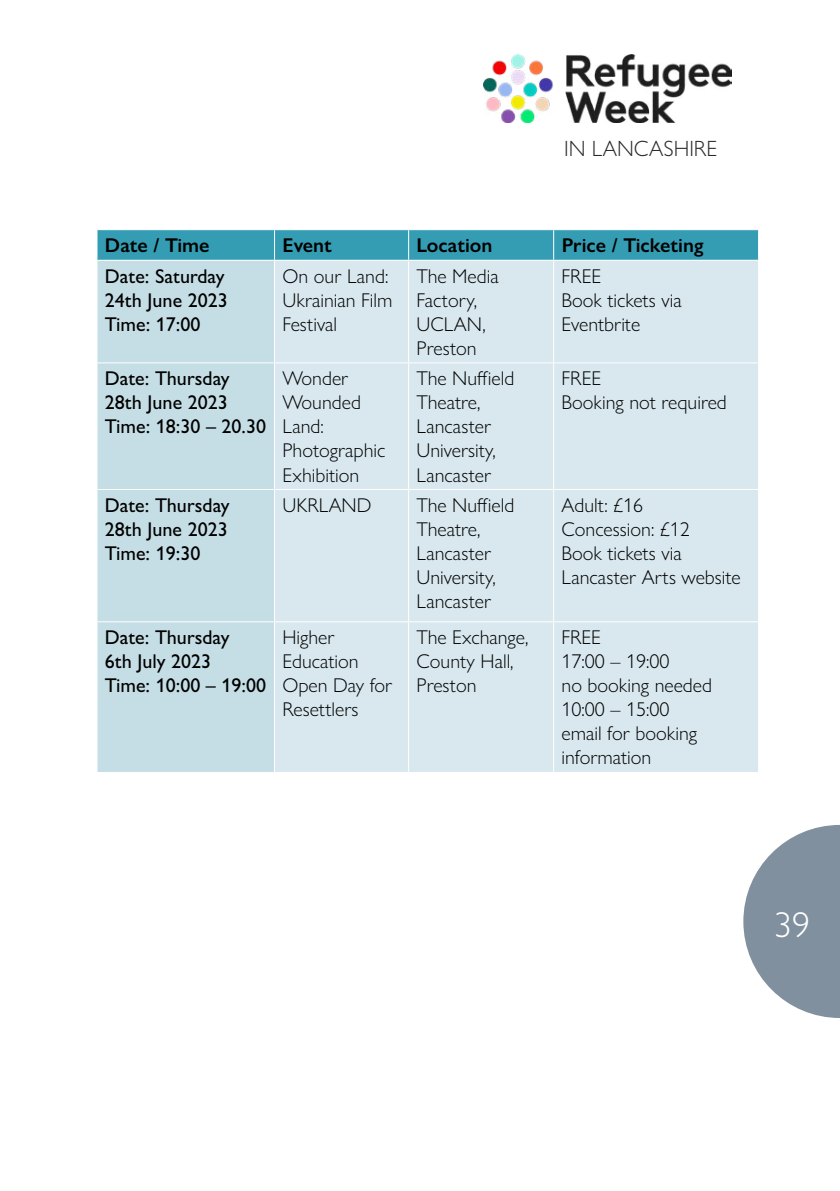
<style>
.page{position:relative;width:840px;height:1191px;background:#fff}
.page>*{position:absolute;margin:0;border:0;box-sizing:border-box;transform-origin:0 0}
.t1{font:300 36px "Gill Sans Nova";color:#fff}
.t2{font:300 22.2px "Gill Sans Nova";color:#292929}
.t3{font:300 20px/24px "Gill Sans Nova";color:#000}
.t4{font:500 20px/24px "Gill Sans Nova";color:#000}
.t5{font:600 20px "Gill Sans Nova";color:#000}
</style>
<div class="page">
<svg style="left:743px;top:825px;width:96px;height:193px"></svg>
<svg style="left:97px;top:230px;width:660px;height:30px;background:#379eb4"></svg>
<div style="left:97px;top:261px;width:177px;height:511px;background:#c5dee5"></div>
<div style="left:275px;top:261px;width:482px;height:511px;background:#d8e8ee"></div>
<hr style="left:274px;top:230px;width:1px;height:30px;background:#fff">
<hr style="left:408px;top:230px;width:1px;height:30px;background:#fff">
<hr style="left:553px;top:230px;width:1px;height:30px;background:#fff">
<hr style="left:408px;top:261px;width:1px;height:101px;background:#fff">
<hr style="left:553px;top:261px;width:1px;height:101px;background:#fff">
<hr style="left:96px;top:362px;width:178px;height:1px;background:#fff">
<hr style="left:274px;top:362px;width:134px;height:1px;background:#fff">
<hr style="left:408px;top:362px;width:145px;height:1px;background:#fff">
<hr style="left:408px;top:363px;width:1px;height:126px;background:#fff">
<hr style="left:553px;top:362px;width:205px;height:1px;background:#fff">
<hr style="left:553px;top:363px;width:1px;height:126px;background:#fff">
<hr style="left:96px;top:489px;width:178px;height:1px;background:#fff">
<hr style="left:274px;top:489px;width:134px;height:1px;background:#fff">
<hr style="left:408px;top:489px;width:145px;height:1px;background:#fff">
<hr style="left:408px;top:490px;width:1px;height:131px;background:#fff">
<hr style="left:553px;top:489px;width:205px;height:1px;background:#fff">
<hr style="left:553px;top:490px;width:1px;height:131px;background:#fff">
<hr style="left:96px;top:621px;width:178px;height:1px;background:#fff">
<hr style="left:274px;top:621px;width:134px;height:1px;background:#fff">
<hr style="left:408px;top:621px;width:145px;height:1px;background:#fff">
<hr style="left:408px;top:622px;width:1px;height:150px;background:#fff">
<hr style="left:553px;top:621px;width:205px;height:1px;background:#fff">
<hr style="left:553px;top:622px;width:1px;height:150px;background:#fff">
<img style="left:483px;top:54px;width:247px;height:68px">
<p class="t2" style="left:564px;top:135px;width:154px">IN LANCASHIRE</p>
<p class="t5" style="left:105px;top:233px;width:106px">Date / Time</p>
<p class="t5" style="left:282px;top:233px;width:51px">Event</p>
<p class="t5" style="left:416px;top:233px;width:77px">Location</p>
<p class="t5" style="left:561px;top:233px;width:143px">Price / Ticketing</p>
<p class="t4" style="left:105px;top:264px;width:124px">Date: Saturday<br>24th June 2023<br>Time: 17:00</p>
<p class="t3" style="left:282px;top:264px;width:111px">On our Land:<br>Ukrainian Film<br>Festival</p>
<p class="t3" style="left:416px;top:264px;width:84px">The Media<br>Factory,<br>UCLAN,<br>Preston</p>
<p class="t3" style="left:561px;top:264px;width:121px">FREE<br>Book tickets via<br>Eventbrite</p>
<p class="t4" style="left:105px;top:366px;width:162px">Date: Thursday<br>28th June 2023<br>Time: 18:30 – 20.30</p>
<p class="t3" style="left:282px;top:366px;width:104px">Wonder<br>Wounded<br>Land:<br>Photographic<br>Exhibition</p>
<p class="t3" style="left:416px;top:366px;width:99px">The Nuffield<br>Theatre,<br>Lancaster<br>University,<br>Lancaster</p>
<p class="t3" style="left:561px;top:366px;width:167px">FREE<br>Booking not required</p>
<p class="t4" style="left:105px;top:493px;width:126px;text-align:justify">Date: Thursday 28th June 2023<br>Time: 19:30</p>
<p class="t3" style="left:282px;top:493px;width:90px">UKRLAND</p>
<p class="t3" style="left:416px;top:493px;width:99px">The Nuffield<br>Theatre,<br>Lancaster<br>University,<br>Lancaster</p>
<p class="t3" style="left:561px;top:493px;width:180px">Adult: £16<br>Concession: £12<br>Book tickets via<br>Lancaster Arts website</p>
<p class="t4" style="left:105px;top:625px;width:163px">Date: Thursday<br>6th July 2023<br>Time: 10:00 – 19:00</p>
<p class="t3" style="left:282px;top:625px;width:111px">Higher<br>Education<br>Open Day for<br>Resettlers</p>
<p class="t3" style="left:416px;top:625px;width:113px">The Exchange,<br>County Hall,<br>Preston</p>
<p class="t3" style="left:561px;top:625px;width:152px">FREE<br>17:00 – 19:00<br>no booking needed<br>10:00 – 15:00 email for booking information</p>
<h1 class="t1" style="left:773px;top:902px;width:37px">39</h1>
</div>
